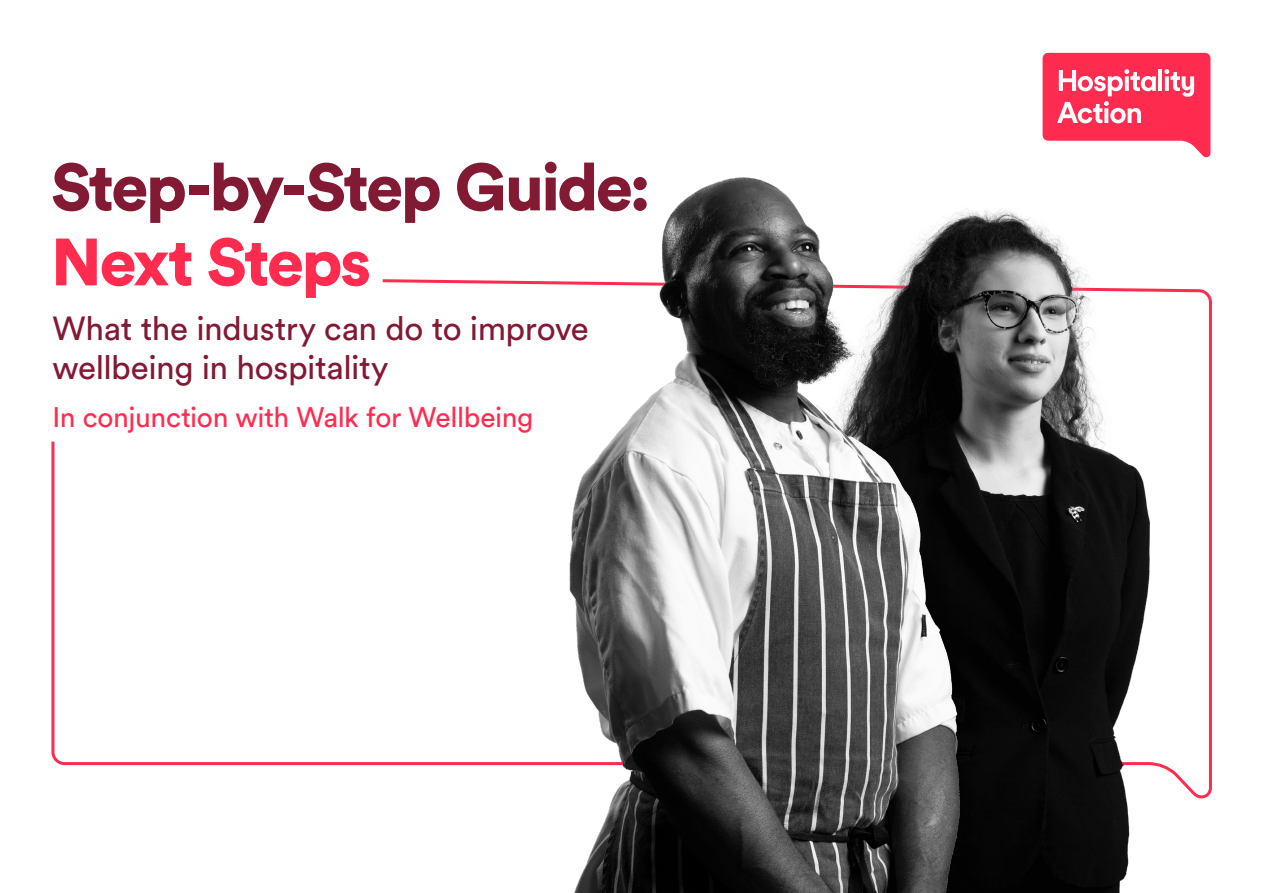
<style>
.page{position:relative;width:1263px;height:893px;background:#fff}
.page>*{position:absolute;margin:0;border:0;box-sizing:border-box;transform-origin:0 0}
.t1{font:900 66px "Circular Std";letter-spacing:-.04em;color:#821a33}
.t2{font:900 66px "Circular Std";letter-spacing:-.035em;color:#ff2c50}
.t3{font:33.15px/39.8px "Circular Std";letter-spacing:-.015em;color:#821a33}
.t4{font:28.05px "Circular Std";letter-spacing:-.015em;color:#ff2c50}
</style>
<div class="page">
<svg style="left:51px;top:279px;width:405px;height:487px"></svg>
<img style="left:998px;top:103px;width:214px;height:790px">
<img style="left:456px;top:177px;width:542px;height:716px">
<svg style="left:1042px;top:53px;width:168px;height:104px"></svg>
<h1 class="t1" style="left:51px;top:143px;width:601px">Step-by-Step Guide:</h1>
<h1 class="t2" style="left:51px;top:218px;width:322px">Next Steps</h1>
<p class="t3" style="left:53px;top:308px;width:538px">What the industry can do to improve wellbeing in hospitality</p>
<p class="t4" style="left:53px;top:400px;width:482px">In conjunction with Walk for Wellbeing</p>
</div>
